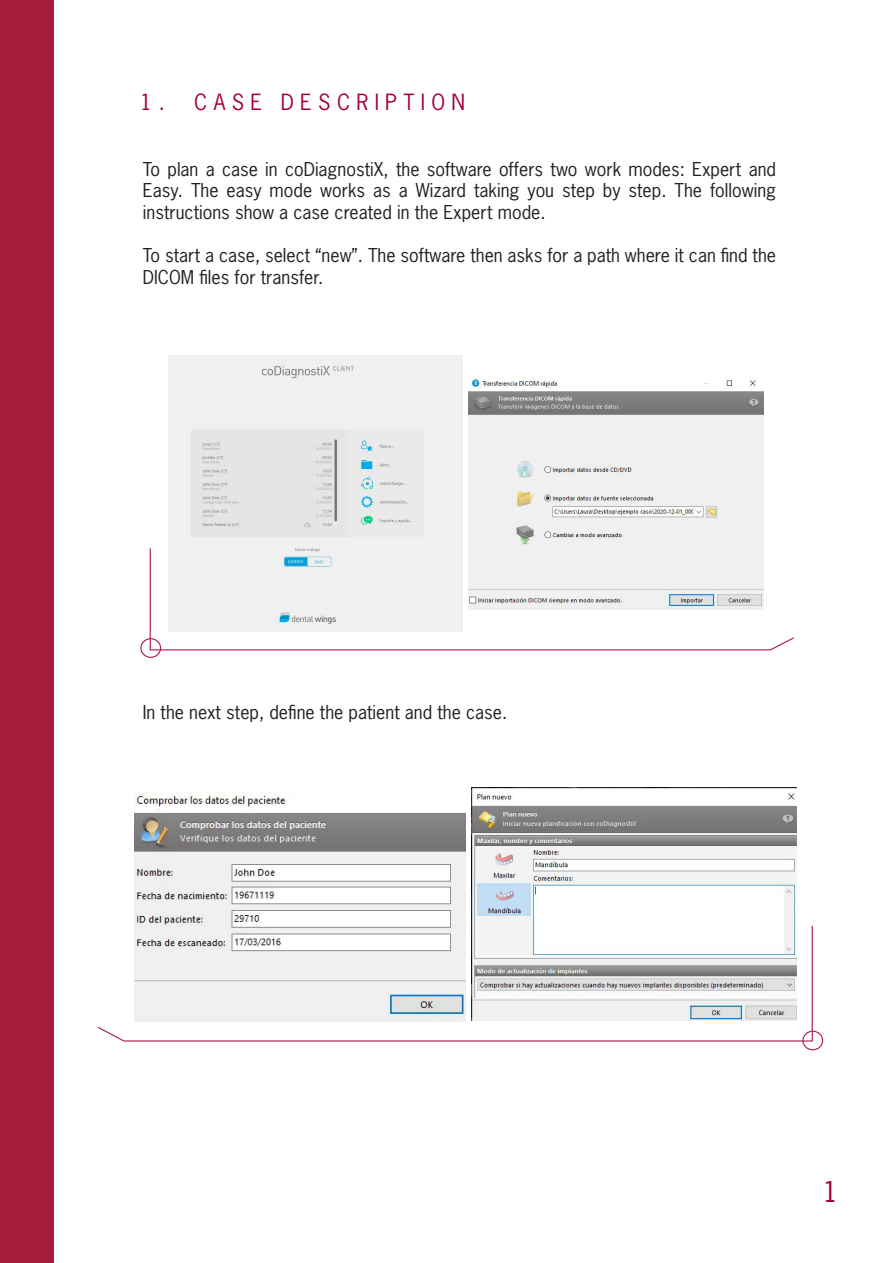
<style>
.page{position:relative;width:893px;height:1263px;background:#fff}
.page>*{position:absolute;margin:0;border:0;box-sizing:border-box;transform-origin:0 0}
.t1{font:27px "News Gothic Std";color:#a40133}
.t2{font:21px "News Gothic Std";letter-spacing:.3em;color:#a40133}
.t3{font:18px/21.6px "News Gothic Std";color:#231f20;text-align:justify}
</style>
<div class="page">
<img style="left:168px;top:356px;width:295px;height:191px">
<div style="left:0;top:0;width:54px;height:1263px;background:#a41b3c"></div>
<svg style="left:149px;top:547px;width:645px;height:104px"></svg>
<div style="left:140px;top:638px;width:21px;height:20px;border:1px solid #a81946;border-radius:50%"></div>
<img style="left:469px;top:378px;width:294px;height:231px">
<img style="left:471px;top:788px;width:326px;height:137px">
<svg style="left:97px;top:925px;width:716px;height:117px"></svg>
<div style="left:802px;top:1031px;width:21px;height:19px;border:1px solid #a81946;border-radius:50%"></div>
<img style="left:134px;top:793px;width:331px;height:229px">
<p class="t2" style="left:140px;top:88px;width:326px">1. CASE DESCRIPTION</p>
<p class="t3" style="left:143px;top:158px;width:635px">To plan a case in coDiagnostiX, the software offers two work modes: Expert and Easy. The easy mode works as a Wizard taking you step by step. The following instructions show a case created in the Expert mode.</p>
<p class="t3" style="left:143px;top:244px;width:635px">To start a case, select “new”. The software then asks for a path where it can find the<br>DICOM files for transfer.</p>
<p class="t3" style="left:143px;top:701px;width:366px">In the next step, define the patient and the case.</p>
<p class="t1" style="left:823px;top:1174px;width:17px">1</p>
</div>
